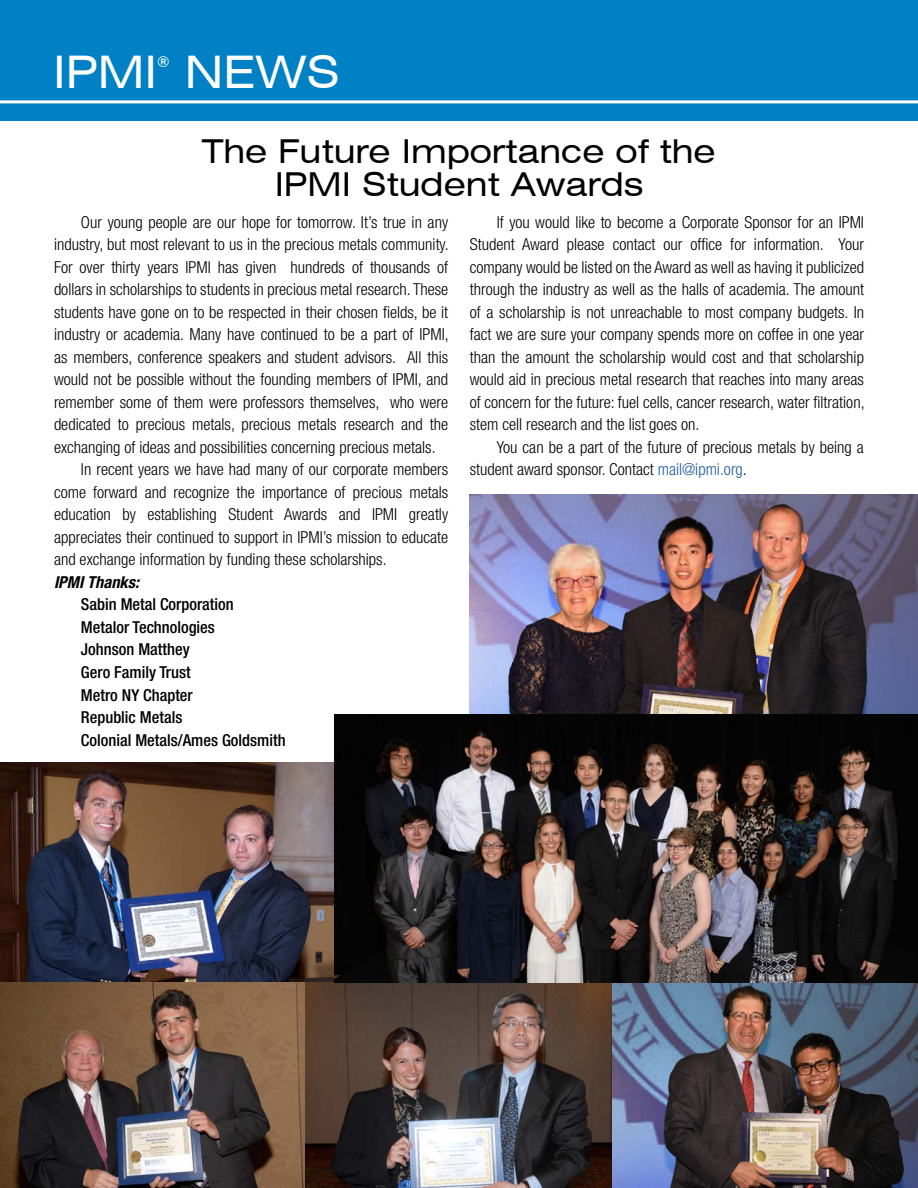
<style>
.page{position:relative;width:918px;height:1188px;background:#fff}
.page>*{position:absolute;margin:0;border:0;box-sizing:border-box;transform-origin:0 0}
.t1{font:expanded 45px "Swiss 721 BT";color:#fff}
.t2{font:expanded 33px/33px "Swiss 721 BT";color:#000;text-align:center}
.t3{font:300 condensed 16.5px/22.5px "Helvetica Neue";color:#000;text-align:justify}
.t4{font:500 condensed 16.5px/22.5px "Helvetica Neue";color:#000}
.t5{font:italic 700 condensed 16.5px "Helvetica Neue";color:#000}
.t6{font:expanded 15px "Swiss 721 BT";color:#fff}
.s1{color:#215e9e}
</style>
<div class="page">
<div style="left:0;top:0;width:918px;height:122px;background:#0081c6"></div>
<hr style="left:0;top:100px;width:918px;height:3px;background:#fff">
<img style="left:0;top:763px;width:334px;height:219px">
<img style="left:470px;top:495px;width:448px;height:219px">
<img style="left:0;top:982px;width:918px;height:206px">
<img style="left:334px;top:714px;width:584px;height:268px">
<h1 class="t1" style="left:53px;top:45px;width:106px">IPMI</h1>
<p class="t6" style="left:157px;top:53px;width:14px">®</p>
<h1 class="t1" style="left:185px;top:45px;width:157px">NEWS</h1>
<h2 class="t2" style="left:202px;top:135px;width:515px">The Future Importance of the<br>IPMI Student Awards</h2>
<p class="t3" style="left:81px;top:211px;width:369px">Our young people are our hope for tomorrow. It’s true in any</p>
<p class="t3" style="left:54px;top:233px;width:396px">industry, but most relevant to us in the precious metals community.</p>
<p class="t3" style="left:54px;top:256px;width:396px">For over thirty years IPMI has given hundreds of thousands of</p>
<p class="t3" style="left:54px;top:278px;width:396px">dollars in scholarships to students in precious metal research. These</p>
<p class="t3" style="left:54px;top:301px;width:396px">students have gone on to be respected in their chosen fields, be it</p>
<p class="t3" style="left:54px;top:323px;width:396px">industry or academia. Many have continued to be a part of IPMI,</p>
<p class="t3" style="left:54px;top:346px;width:396px">as members, conference speakers and student advisors. All this</p>
<p class="t3" style="left:54px;top:368px;width:396px">would not be possible without the founding members of IPMI, and</p>
<p class="t3" style="left:54px;top:391px;width:396px">remember some of them were professors themselves, who were</p>
<p class="t3" style="left:54px;top:413px;width:396px">dedicated to precious metals, precious metals research and the</p>
<p class="t3" style="left:54px;top:436px;width:383px">exchanging of ideas and possibilities concerning precious metals.</p>
<p class="t3" style="left:81px;top:458px;width:369px">In recent years we have had many of our corporate members</p>
<p class="t3" style="left:54px;top:481px;width:396px">come forward and recognize the importance of precious metals</p>
<p class="t3" style="left:54px;top:503px;width:396px">education by establishing Student Awards and IPMI greatly</p>
<p class="t3" style="left:54px;top:526px;width:396px">appreciates their continued to support in IPMI’s mission to educate</p>
<p class="t3" style="left:54px;top:548px;width:334px">and exchange information by funding these scholarships.</p>
<p class="t5" style="left:54px;top:572px;width:87px">IPMI Thanks:</p>
<p class="t4" style="left:81px;top:593px;width:206px">Sabin Metal Corporation<br>Metalor Technologies<br>Johnson Matthey<br>Gero Family Trust<br>Metro NY Chapter<br>Republic Metals<br>Colonial Metals/Ames Goldsmith</p>
<p class="t3" style="left:470px;top:211px;width:396px;text-indent:27px">If you would like to become a Corporate Sponsor for an IPMI Student Award please contact our office for information. Your company would be listed on the Award as well as having it publicized through the industry as well as the halls of academia. The amount of a scholarship is not unreachable to most company budgets. In fact we are sure your company spends more on coffee in one year than the amount the scholarship would cost and that scholarship would aid in precious metal research that reaches into many areas of concern for the future: fuel cells, cancer research, water filtration, stem cell research and the list goes on.</p>
<p class="t3" style="left:470px;top:436px;width:396px;text-indent:27px">You can be a part of the future of precious metals by being a student award sponsor. Contact <span class="s1">mail@ipmi.org</span>.</p>
</div>
